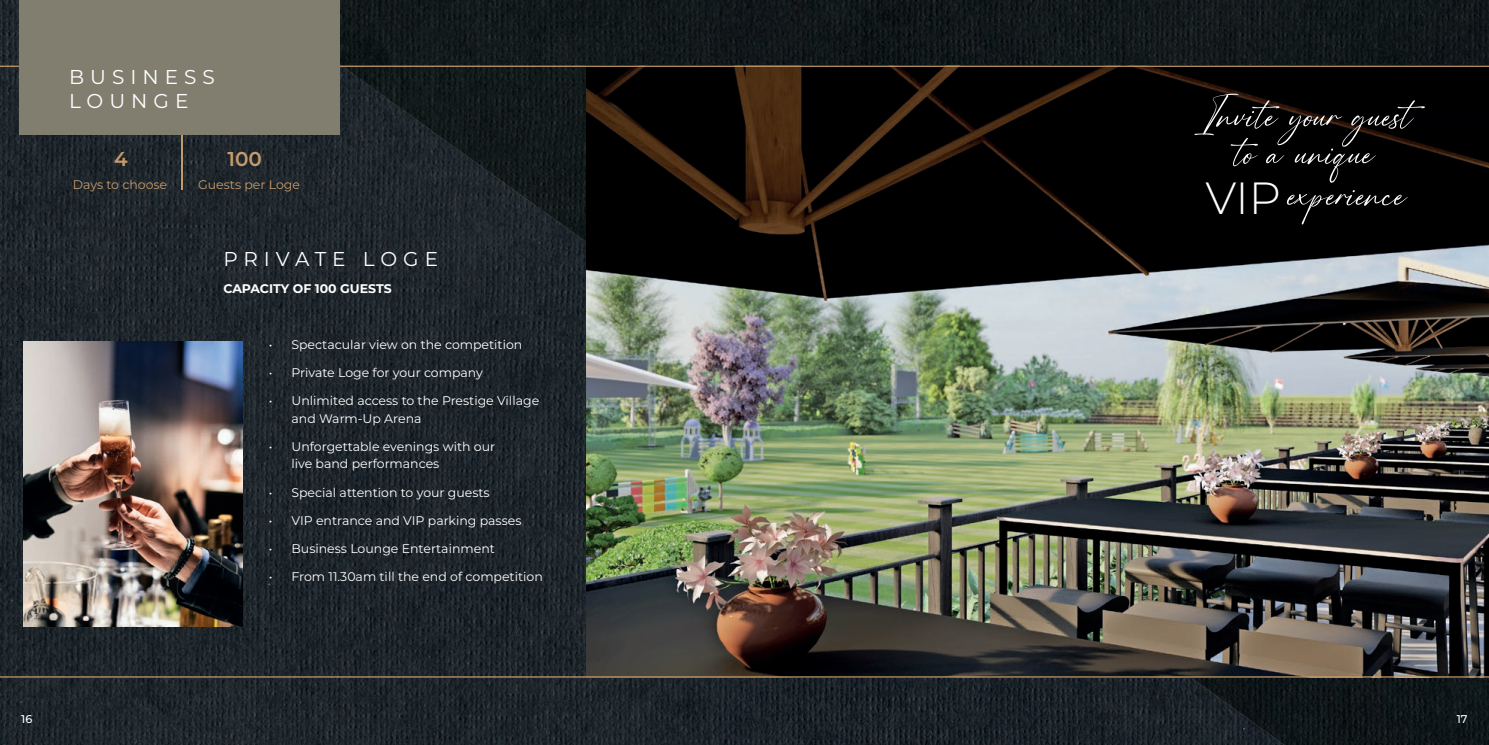
<style>
.page{position:relative;width:1489px;height:745px;background:#fff}
.page>*{position:absolute;margin:0;border:0;box-sizing:border-box;transform-origin:0 0}
.t1{font:52.5px/39.5px "High Spirited";color:#fff;text-align:center}
.t2{font:20px/23.8px "Montserrat";letter-spacing:.3em;color:#fff}
.t3{font:600 20px "Montserrat";color:#c69b6b}
.t4{font:12.5px/17.5px "Montserrat";color:#fff}
.t5{font:12.5px "Montserrat";color:#c69b6b}
.t6{font:700 12.5px "Montserrat";color:#fff}
.t7{font:500 11.25px "Montserrat";color:#fff}
</style>
<div class="page">
<img style="left:0;top:0;width:1223px;height:744px">
<img style="left:339px;top:0;width:1149px;height:43px">
<img style="left:339px;top:43px;width:1149px;height:45px">
<img style="left:371px;top:87px;width:215px;height:44px">
<img style="left:432px;top:131px;width:154px;height:44px">
<img style="left:493px;top:175px;width:93px;height:44px">
<img style="left:553px;top:218px;width:33px;height:45px">
<img style="left:1162px;top:677px;width:326px;height:24px">
<img style="left:1223px;top:700px;width:265px;height:44px">
<img style="left:586px;top:67px;width:902px;height:609px">
<hr style="left:0;top:66px;width:1488px;height:1px;background:#c69b6b">
<hr style="left:0;top:676px;width:1488px;height:1px;background:#c69b6b">
<div style="left:19px;top:0;width:320px;height:135px;background:#817e70"></div>
<img style="left:24px;top:341px;width:219px;height:284px">
<hr style="left:181px;top:135px;width:2px;height:54px;background:#c69b6b">
<h2 class="t2" style="left:69px;top:65px;width:147px">BUSINESS<br>LOUNGE</h2>
<h2 class="t3" style="left:114px;top:144px;width:15px">4</h2>
<h2 class="t3" style="left:227px;top:144px;width:36px">100</h2>
<p class="t5" style="left:73px;top:175px;width:96px">Days to choose</p>
<p class="t5" style="left:198px;top:175px;width:103px">Guests per Loge</p>
<h2 class="t2" style="left:223px;top:246px;width:216px">PRIVATE LOGE</h2>
<p class="t6" style="left:223px;top:279px;width:170px">CAPACITY OF 100 GUESTS</p>
<p class="t4" style="left:269px;top:335px;width:255px">• Spectacular view on the competition</p>
<p class="t4" style="left:269px;top:363px;width:215px">• Private Loge for your company</p>
<p class="t4" style="left:291px;top:391px;width:249px;text-indent:-22px">• Unlimited access to the Prestige Village and Warm-Up Arena</p>
<p class="t4" style="left:291px;top:437px;width:205px;text-indent:-22px">• Unforgettable evenings with our live band performances</p>
<p class="t4" style="left:269px;top:482px;width:222px">• Special attention to your guests</p>
<p class="t4" style="left:269px;top:510px;width:254px">• VIP entrance and VIP parking passes</p>
<p class="t4" style="left:269px;top:539px;width:227px">• Business Lounge Entertainment</p>
<p class="t4" style="left:269px;top:567px;width:275px">• From 11.30am till the end of competition</p>
<h1 class="t1" style="left:1193px;top:98px;width:220px">Invite your guest to a unique<br><sub>VIP</sub> experience</h1>
<p class="t7" style="left:21px;top:710px;width:13px">16</p>
<p class="t7" style="left:1456px;top:710px;width:12px">17</p>
</div>
